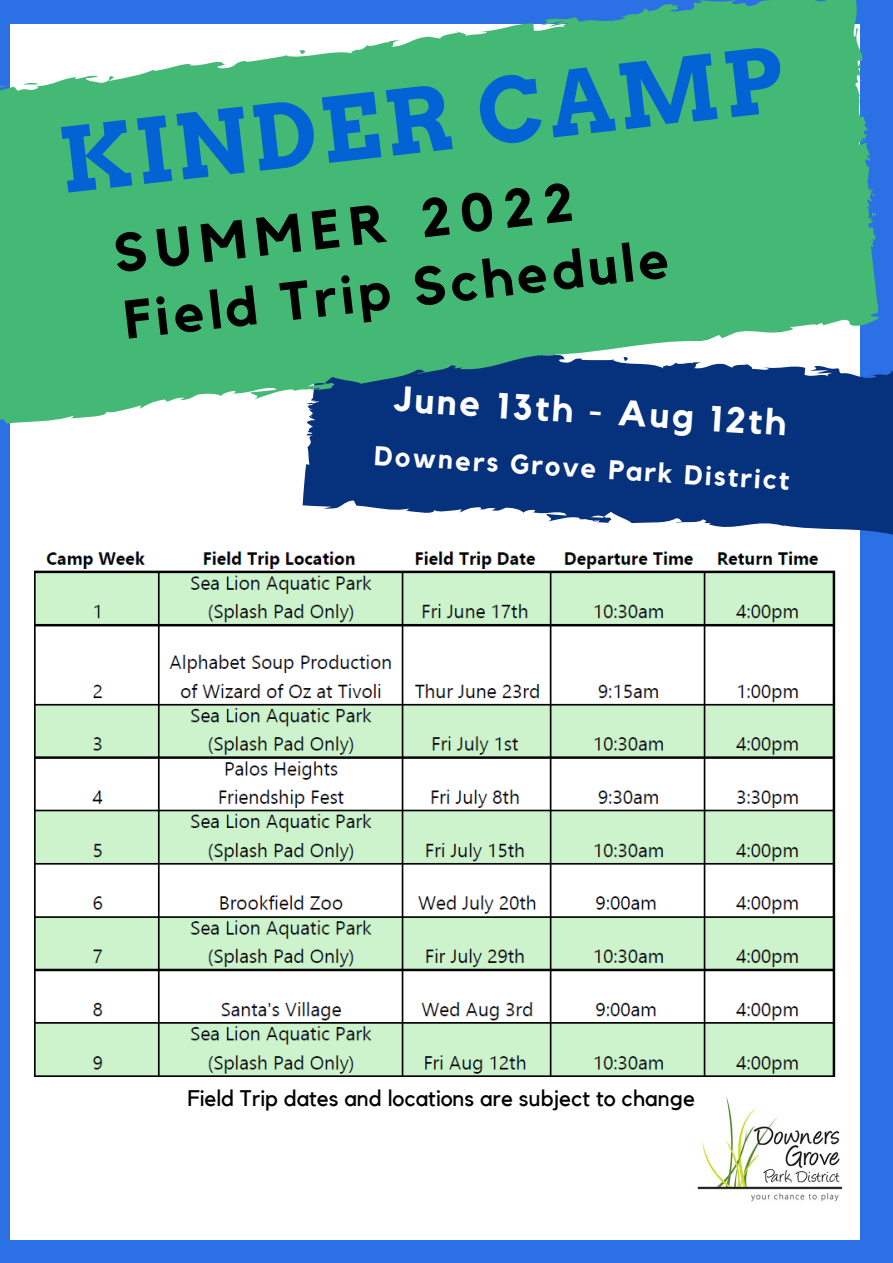
<style>
.page{position:relative;width:893px;height:1263px;background:#2b70e4}
.page>*{position:absolute;margin:0;border:0;box-sizing:border-box;transform-origin:0 0}
.t1{font:700 88.95px "Arvo";color:#0363d5}
.t2{font:700 53.85px "Kollektif";color:#000}
.t3{font:700 53.62px "Kollektif";color:#000}
.t4{font:700 36.08px "Kollektif";color:#fff}
.t5{font:700 27.08px "Kollektif";color:#fff}
.t6{font:22.5px "Kollektif";color:#000}
</style>
<div class="page">
<div style="left:10px;top:24px;width:849px;height:1215px;background:#fff"></div>
<svg style="left:302px;top:435px;width:591px;height:119px;fill:#06327d"></svg>
<svg style="left:0;top:0;width:893px;height:435px;fill:#44b875"></svg>
<img style="left:697px;top:1096px;width:146px;height:106px">
<img style="left:34px;top:539px;width:811px;height:538px">
<p class="t1" style="left:54px;top:106px;width:730px;rotate:-6deg">KINDER CAMP</p>
<p class="t2" style="left:111px;top:227px;width:463px;rotate:-6deg">SUMMER 2022</p>
<p class="t3" style="left:122px;top:294px;width:550px;rotate:-6deg">Field Trip Schedule</p>
<p class="t4" style="left:395px;top:381px;width:394px;rotate:4deg">June 13th - Aug 12th</p>
<p class="t5" style="left:375px;top:441px;width:417px;rotate:4deg">Downers Grove Park District</p>
<p class="t6" style="left:188px;top:1088px;width:509px">Field Trip dates and locations are subject to change</p>
</div>
